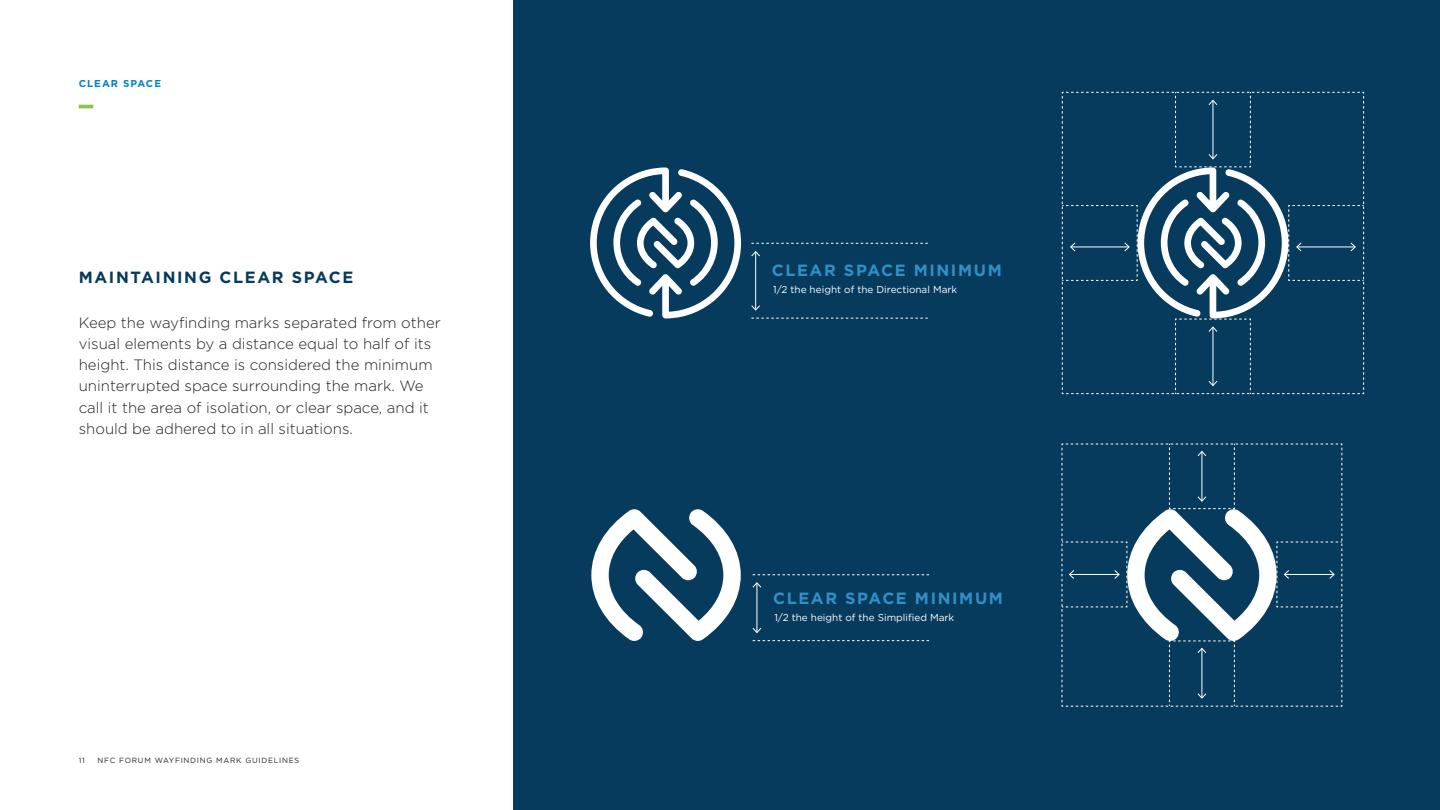
<style>
.page{position:relative;width:1440px;height:810px;background:#fff}
.page>*{position:absolute;margin:0;border:0;box-sizing:border-box;transform-origin:0 0}
.t1{font:700 16.25px "Gotham";letter-spacing:.1em;color:#3090c7}
.t2{font:700 16.25px "Gotham";letter-spacing:.1em;color:#063b5d}
.t3{font:300 15px/21.2px "Gotham";color:#231f20}
.t4{font:10px "Gotham";color:#fff}
.t5{font:700 10px "Gotham";letter-spacing:.1em;color:#0082c6}
.t6{font:7.5px "Gotham";letter-spacing:.1em;color:#231f20}
</style>
<div class="page">
<div style="left:514px;top:0;width:926px;height:810px;background:#063b5d"></div>
<hr style="left:79px;top:105px;width:14px;height:3px;background:#8ac64b">
<svg style="left:591px;top:509px;width:150px;height:132px"></svg>
<svg style="left:753px;top:640px;width:176px;height:1px"></svg>
<svg style="left:753px;top:574px;width:176px;height:1px"></svg>
<hr style="left:757px;top:583px;width:1px;height:49px;background:#fff">
<svg style="left:752px;top:582px;width:10px;height:6px"></svg>
<svg style="left:752px;top:627px;width:10px;height:6px"></svg>
<svg style="left:751px;top:318px;width:177px;height:1px"></svg>
<svg style="left:751px;top:243px;width:177px;height:1px"></svg>
<hr style="left:755px;top:252px;width:1px;height:58px;background:#fff">
<svg style="left:751px;top:251px;width:9px;height:6px"></svg>
<svg style="left:751px;top:305px;width:9px;height:6px"></svg>
<svg style="left:590px;top:167px;width:151px;height:151px"></svg>
<svg style="left:1062px;top:91px;width:302px;height:304px"></svg>
<svg style="left:1061px;top:443px;width:282px;height:264px"></svg>
<p class="t5" style="left:79px;top:78px;width:84px">CLEAR SPACE</p>
<p class="t2" style="left:79px;top:268px;width:276px">MAINTAINING CLEAR SPACE</p>
<p class="t3" style="left:79px;top:311px;width:364px">Keep the wayfinding marks separated from other visual elements by a distance equal to half of its height. This distance is considered the minimum uninterrupted space surrounding the mark. We call it the area of isolation, or clear space, and it should be adhered to in all situations.</p>
<p class="t6" style="left:79px;top:756px;width:8px">11</p>
<p class="t6" style="left:98px;top:756px;width:203px">NFC FORUM WAYFINDING MARK GUIDELINES</p>
<p class="t1" style="left:772px;top:261px;width:231px">CLEAR SPACE MINIMUM</p>
<p class="t4" style="left:773px;top:284px;width:186px">1/2 the height of the Directional Mark</p>
<p class="t1" style="left:773px;top:589px;width:231px">CLEAR SPACE MINIMUM</p>
<p class="t4" style="left:774px;top:612px;width:181px">1/2 the height of the Simplified Mark</p>
</div>
